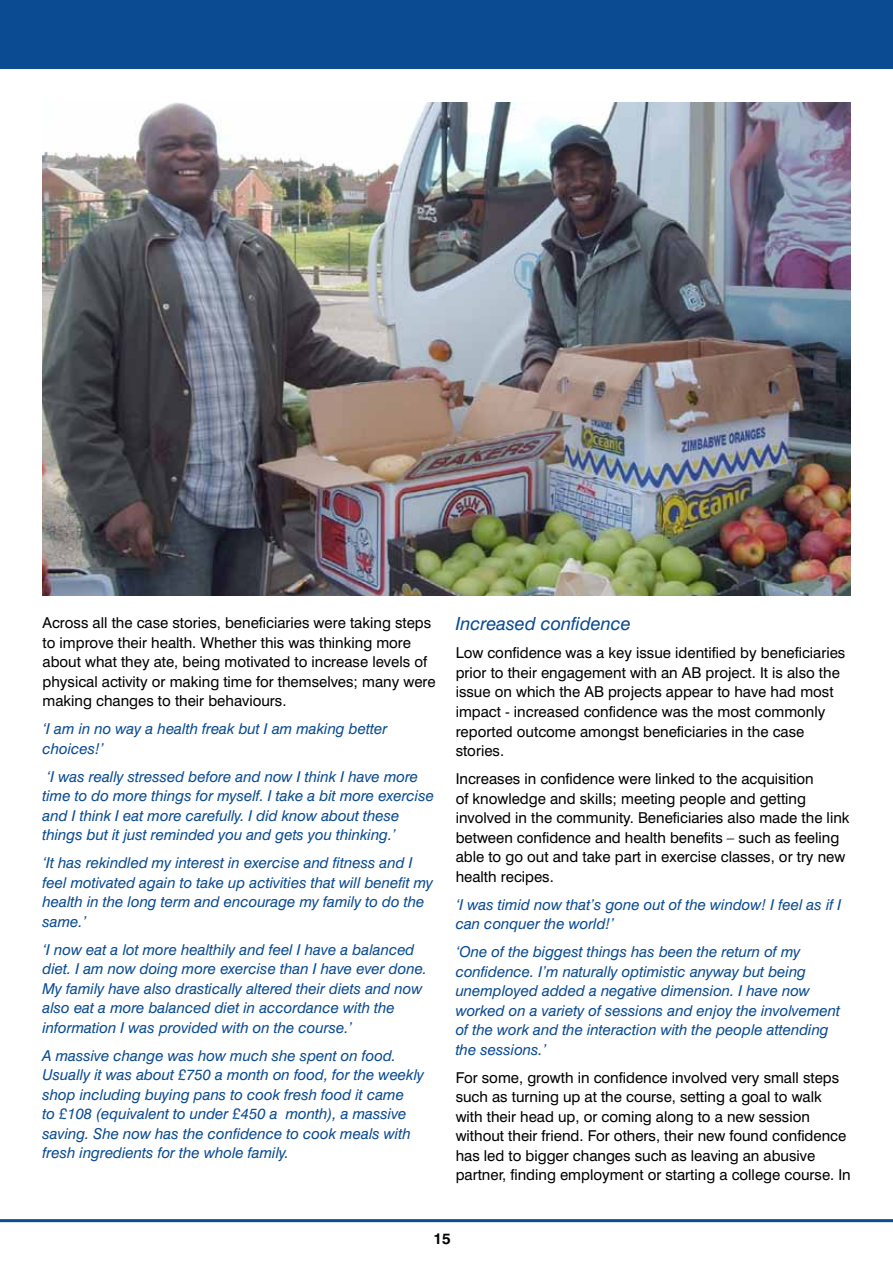
<style>
.page{position:relative;width:893px;height:1263px;background:#fff}
.page>*{position:absolute;margin:0;border:0;box-sizing:border-box;transform-origin:0 0}
.t1{font:italic 18.15px "Swiss 721 BT";color:#0a4b91}
.t2{font:700 15.15px "Swiss 721 BT";color:#000}
.t3{font:italic 15px/19.5px "Swiss 721 BT";color:#0a4b91}
.t4{font:15px/19.5px "Swiss 721 BT";color:#000}
</style>
<div class="page">
<hr style="left:0;top:1219px;width:893px;height:3px;background:#0a4b91">
<div style="left:0;top:0;width:893px;height:69px;background:#0a4b91"></div>
<img style="left:43px;top:102px;width:808px;height:493px">
<p class="t4" style="left:43px;top:613px;width:395px">Across all the case stories, beneficiaries were taking steps to improve their health. Whether this was thinking more about what they ate, being motivated to increase levels of physical activity or making time for themselves; many were making changes to their behaviours.</p>
<p class="t3" style="left:43px;top:719px;width:346px">‘I am in no way a health freak but I am making better choices!’</p>
<p class="t3" style="left:43px;top:766px;width:393px">‘I was really stressed before and now I think I have more time to do more things for myself. I take a bit more exercise and I think I eat more carefully. I did know about these things but it just reminded you and gets you thinking.’</p>
<p class="t3" style="left:43px;top:853px;width:392px">‘It has rekindled my interest in exercise and fitness and I feel motivated again to take up activities that will benefit my health in the long term and encourage my family to do the same.’</p>
<p class="t3" style="left:43px;top:939px;width:386px">‘I now eat a lot more healthily and feel I have a balanced diet. I am now doing more exercise than I have ever done.<br>My family have also drastically altered their diets and now also eat a more balanced diet in accordance with the information I was provided with on the course.’</p>
<p class="t3" style="left:43px;top:1045px;width:383px">A massive change was how much she spent on food.<br>Usually it was about £750 a month on food, for the weekly shop including buying pans to cook fresh food it came<br>to £108 (equivalent to under £450 a month), a massive saving. She now has the confidence to cook meals with fresh ingredients for the whole family.</p>
<p class="t1" style="left:456px;top:613px;width:177px">Increased confidence</p>
<p class="t4" style="left:456px;top:643px;width:391px">Low confidence was a key issue identified by beneficiaries prior to their engagement with an AB project. It is also the issue on which the AB projects appear to have had most impact - increased confidence was the most commonly reported outcome amongst beneficiaries in the case stories.</p>
<p class="t4" style="left:456px;top:769px;width:395px">Increases in confidence were linked to the acquisition<br>of knowledge and skills; meeting people and getting involved in the community. Beneficiaries also made the link between confidence and health benefits – such as feeling able to go out and take part in exercise classes, or try new health recipes.</p>
<p class="t3" style="left:456px;top:894px;width:387px">‘I was timid now that’s gone out of the window! I feel as if I can conquer the world!’</p>
<p class="t3" style="left:456px;top:942px;width:386px">‘One of the biggest things has been the return of my confidence. I’m naturally optimistic anyway but being unemployed added a negative dimension. I have now worked on a variety of sessions and enjoy the involvement of the work and the interaction with the people attending the sessions.’</p>
<p class="t4" style="left:456px;top:1067px;width:397px">For some, growth in confidence involved very small steps such as turning up at the course, setting a goal to walk with their head up, or coming along to a new session without their friend. For others, their new found confidence has led to bigger changes such as leaving an abusive partner, finding employment or starting a college course. In</p>
<p class="t2" style="left:434px;top:1229px;width:19px">15</p>
</div>
